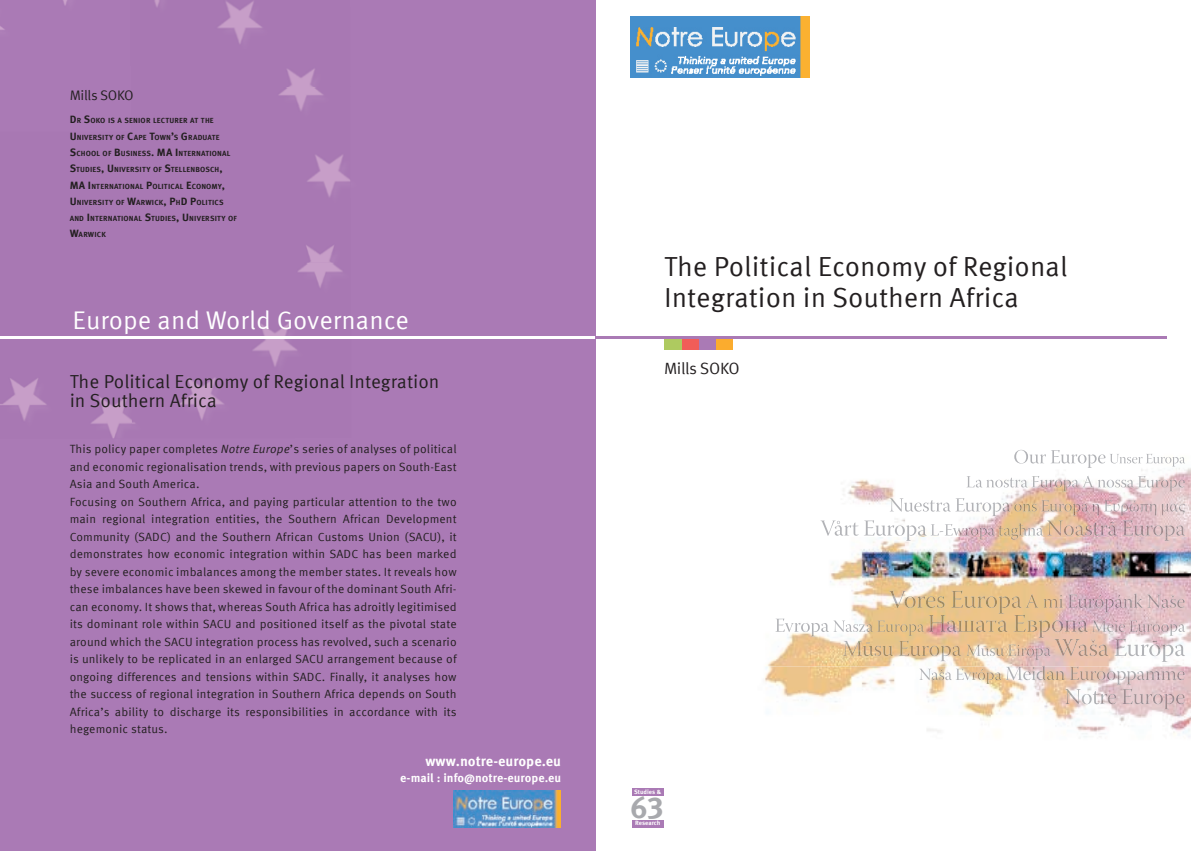
<style>
.page{position:relative;width:1191px;height:851px;background:#fff}
.page>*{position:absolute;margin:0;border:0;box-sizing:border-box;transform-origin:0 0}
.t1{font:700 30.5px "Meta Corr Turk";color:#a8a9ad}
.t2{font:27.5px/31.2px "Meta Corr Turk";color:#231f20}
.t3{font:25.5px "Meta Corr Turk";color:#fff}
.t4{font:18.75px/18.8px "Meta Corr Turk";color:#231f20}
.t5{font:16.25px "Meta Corr Turk";letter-spacing:-.025em;color:#231f20}
.t6{font:700 14.12px "Meta Corr Turk";color:#fff}
.t7{font:13.75px "Meta Corr Turk";letter-spacing:-.025em;color:#231f20}
.t8{font:700 12px "Meta Corr Turk";color:#fff}
.t9{font:11.88px/17.5px "Meta Corr Turk";letter-spacing:.01em;color:#231f20}
.t10{font:700 7.38px "Meta Corr Turk";letter-spacing:.02em;color:#231f20}
.t11{font:700 6.25px "Meta Corr Turk";letter-spacing:-.005em;color:#fff}
.s1{font-size:10.62px}
.s2{font-style:italic}
</style>
<div class="page">
<img style="left:764px;top:449px;width:427px;height:288px">
<img style="left:1014px;top:450px;width:138px;height:18px">
<img style="left:966px;top:475px;width:211px;height:16px">
<img style="left:889px;top:498px;width:246px;height:18px">
<img style="left:820px;top:520px;width:313px;height:16px">
<svg style="left:1164px;top:537px;width:5px;height:3px"></svg>
<svg style="left:906px;top:525px;width:10px;height:15px"></svg>
<img style="left:1063px;top:525px;width:122px;height:10px">
<svg style="left:1011px;top:537px;width:7px;height:2px"></svg>
<svg style="left:979px;top:527px;width:8px;height:12px"></svg>
<img style="left:940px;top:528px;width:103px;height:7px">
<img style="left:888px;top:590px;width:286px;height:23px">
<img style="left:775px;top:614px;width:362px;height:23px">
<img style="left:842px;top:638px;width:331px;height:23px">
<img style="left:919px;top:666px;width:216px;height:18px">
<img style="left:1064px;top:688px;width:120px;height:21px">
<img style="left:630px;top:17px;width:179px;height:61px">
<div style="left:0;top:0;width:595px;height:850px;background:#aa7ab5"></div>
<img style="left:132px;top:88px;width:219px;height:336px">
<img style="left:0;top:0;width:132px;height:438px">
<img style="left:130px;top:0;width:186px;height:88px">
<hr style="left:0;top:335px;width:595px;height:3px;background:#fff">
<div style="left:716px;top:338px;width:17px;height:12px;background:#fbac2e"></div>
<div style="left:698px;top:338px;width:18px;height:12px;background:#aa7ab5"></div>
<div style="left:681px;top:338px;width:18px;height:12px;background:#f15d58"></div>
<div style="left:664px;top:338px;width:17px;height:12px;background:#aeca60"></div>
<hr style="left:595px;top:335px;width:572px;height:3px;background:#aa7ab5">
<div style="left:632px;top:788px;width:31px;height:7px;background:#aa7ab5"></div>
<div style="left:632px;top:819px;width:31px;height:8px;background:#aa7ab5"></div>
<img style="left:454px;top:790px;width:106px;height:37px">
<p class="t7" style="left:70px;top:87px;width:65px">Mills SOKO</p>
<p class="t10" style="left:70px;top:116px;width:146px"><span class="s1">D</span>R <span class="s1">S</span>OKO IS A SENIOR LECTURER AT THE</p>
<p class="t10" style="left:70px;top:133px;width:152px"><span class="s1">U</span>NIVERSITY OF <span class="s1">C</span>APE <span class="s1">T</span>OWN<span class="s1">’</span>S <span class="s1">G</span>RADUATE</p>
<p class="t10" style="left:70px;top:149px;width:162px"><span class="s1">S</span>CHOOL OF <span class="s1">B</span>USINESS<span class="s1">. MA I</span>NTERNATIONAL</p>
<p class="t10" style="left:70px;top:165px;width:154px"><span class="s1">S</span>TUDIES<span class="s1">, U</span>NIVERSITY OF <span class="s1">S</span>TELLENBOSCH<span class="s1">,</span></p>
<p class="t10" style="left:70px;top:181px;width:157px"><span class="s1">MA I</span>NTERNATIONAL <span class="s1">P</span>OLITICAL <span class="s1">E</span>CONOMY<span class="s1">,</span></p>
<p class="t10" style="left:70px;top:198px;width:155px"><span class="s1">U</span>NIVERSITY OF <span class="s1">W</span>ARWICK<span class="s1">, P</span>H<span class="s1">D P</span>OLITICS</p>
<p class="t10" style="left:70px;top:214px;width:169px">AND <span class="s1">I</span>NTERNATIONAL <span class="s1">S</span>TUDIES<span class="s1">, U</span>NIVERSITY OF</p>
<p class="t10" style="left:70px;top:230px;width:38px"><span class="s1">W</span>ARWICK</p>
<h3 class="t3" style="left:73px;top:305px;width:338px">Europe and World Governance</h3>
<h3 class="t4" style="left:70px;top:372px;width:371px">The Political Economy of Regional Integration in Southern Africa</h3>
<p class="t9" style="left:70px;top:440px;width:388px">This policy paper completes <span class="s2">Notre Europe</span>’s series of analyses of political and economic regionalisation trends, with previous papers on South-East Asia and South America.<br>Focusing on Southern Africa, and paying particular attention to the two main regional integration entities, the Southern African Development Community (SADC) and the Southern African Customs Union (SACU), it demonstrates how economic integration within SADC has been marked by severe economic imbalances among the member states. It reveals how these imbalances have been skewed in favour of the dominant South Afri&shy;can economy. It shows that, whereas South Africa has adroitly legitimised its dominant role within SACU and positioned itself as the pivotal state around which the SACU integration process has revolved, such a scenario is unlikely to be replicated in an enlarged SACU arrangement because of ongoing differences and tensions within SADC. Finally, it analyses how the success of regional integration in Southern Africa depends on South Africa’s ability to discharge its responsibilities in accordance with its hegemonic status.</p>
<p class="t6" style="left:425px;top:753px;width:137px">www.notre-europe.eu</p>
<p class="t8" style="left:400px;top:771px;width:162px">e-mail : info@notre-europe.eu</p>
<h2 class="t2" style="left:664px;top:250px;width:405px">The Political Economy of Regional<br>Integration in Southern Africa</h2>
<h3 class="t5" style="left:664px;top:359px;width:77px">Mills SOKO</h3>
<p class="t11" style="left:634px;top:788px;width:29px">Studies &amp;</p>
<h1 class="t1" style="left:630px;top:789px;width:35px">63</h1>
<p class="t11" style="left:635px;top:819px;width:27px">Research</p>
</div>
